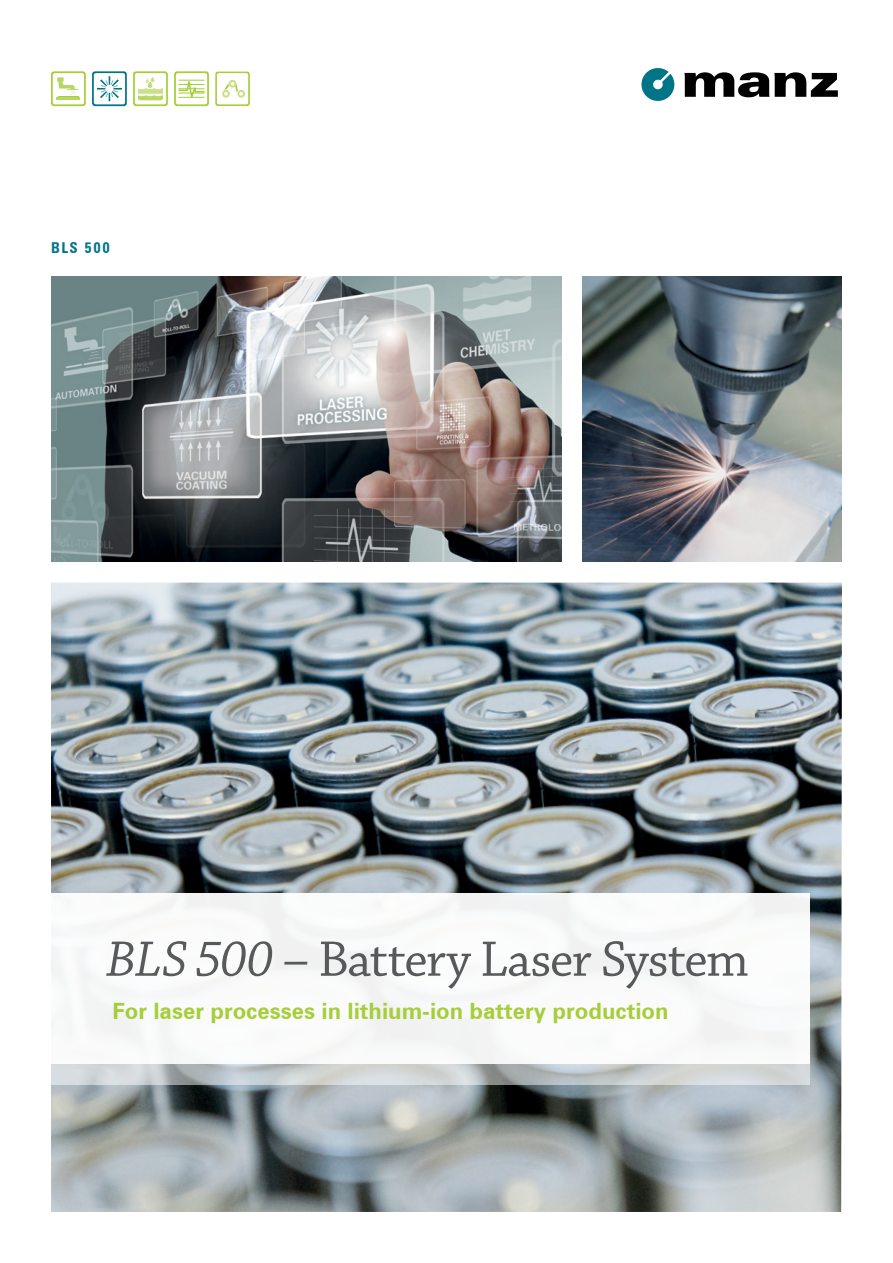
<style>
.page{position:relative;width:893px;height:1263px;background:#fff}
.page>*{position:absolute;margin:0;border:0;box-sizing:border-box;transform-origin:0 0}
.t1{font:52.5px "Chaparral Pro";letter-spacing:-.025em;color:#58595b}
.t2{font:700 22.5px "Zurich BT";color:#a6ce39}
.t3{font:700 condensed 15px "Zurich BT";letter-spacing:.1em;color:#007586}
.s1{font-style:italic}
</style>
<div class="page">
<img style="left:583px;top:276px;width:259px;height:285px">
<img style="left:51px;top:583px;width:791px;height:629px">
<img style="left:51px;top:276px;width:510px;height:285px">
<svg style="left:684px;top:72px;width:154px;height:25px"></svg>
<svg style="left:641px;top:68px;width:34px;height:33px"></svg>
<svg style="left:51px;top:1063px;width:759px;height:21px;background:#c8cdce"></svg>
<div style="left:0;top:893px;width:810px;height:170px;background:#fff"></div>
<svg style="left:174px;top:71px;width:35px;height:35px"></svg>
<svg style="left:92px;top:71px;width:35px;height:35px"></svg>
<svg style="left:51px;top:71px;width:35px;height:35px"></svg>
<svg style="left:133px;top:71px;width:35px;height:35px"></svg>
<svg style="left:215px;top:71px;width:35px;height:35px"></svg>
<p class="t3" style="left:51px;top:238px;width:60px">BLS 500</p>
<h1 class="t1" style="left:106px;top:930px;width:644px"><span class="s1">BLS 500</span> – Battery Laser System</h1>
<p class="t2" style="left:113px;top:997px;width:557px">For laser processes in lithium-ion battery production</p>
</div>
